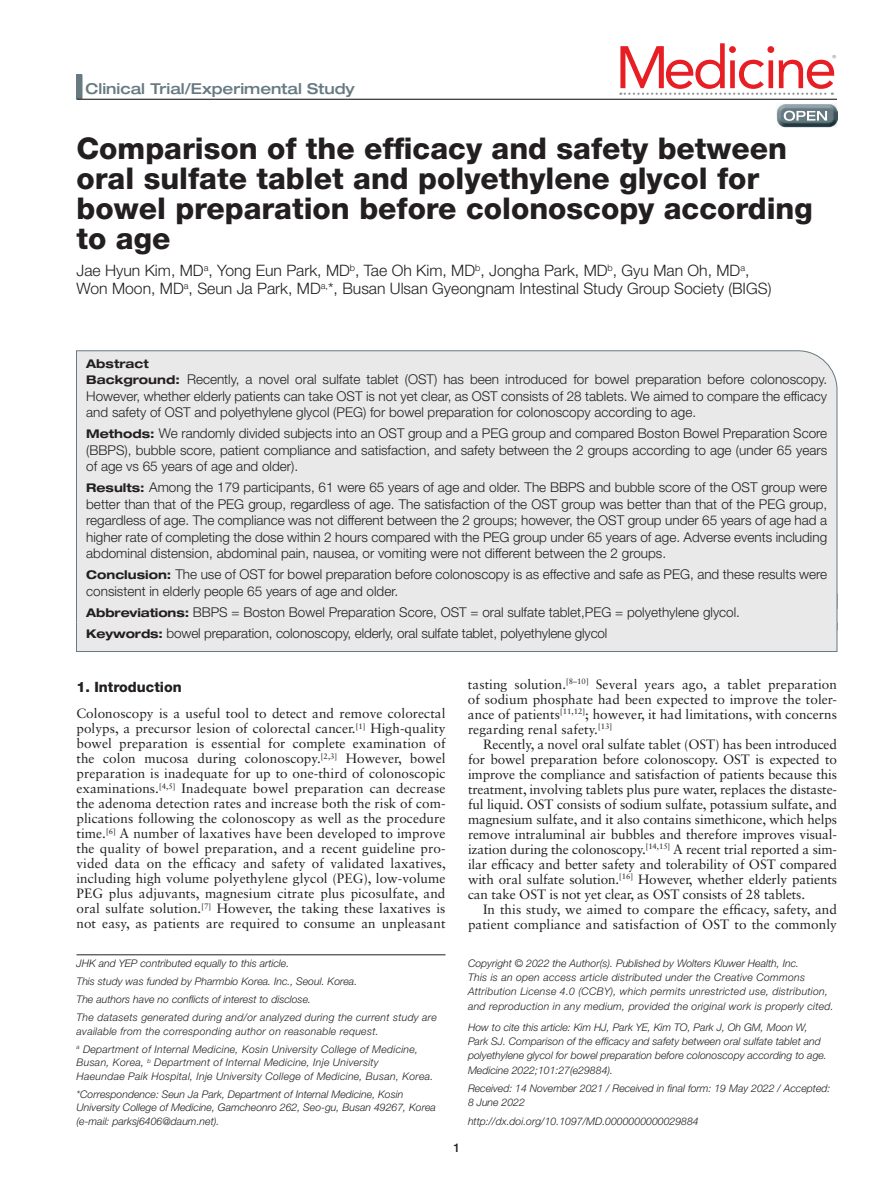
<style>
.page{position:relative;width:891px;height:1188px;background:#fff}
.page>*{position:absolute;margin:0;border:0;box-sizing:border-box;transform-origin:0 0}
.t1{font:59.4px "Avenir";letter-spacing:-.06em;color:#e71e24}
.t2{font:800 30px/30px "Helvetica Neue LT Std";color:#231f20}
.t3{font:300 15.75px/18px "Helvetica Neue LT Std";color:#231f20}
.t4{font:500 expanded 15px "Helvetica Neue LT Std";color:#667981}
.t5{font:800 14.25px "Helvetica Neue LT Std";color:#231f20}
.t6{font:13.5px/15px "Sabon LT Std";letter-spacing:.005em;color:#231f20;text-align:justify}
.t7{font:300 13.5px/16.5px "Helvetica Neue LT Std";color:#231f20;text-align:justify}
.t8{font:700 expanded 12px "Helvetica Neue LT Std";color:#231f20}
.t9{font:500 12px "Helvetica Neue LT Std";color:#231f20}
.t10{font:italic 300 10.5px/14.1px "Helvetica Neue LT Std";color:#231f20}
.t11{font:italic 300 10.5px/14.1px "Helvetica Neue LT Std";letter-spacing:.025em;color:#231f20}
.t12{font:500 10.35px "Akzidenz Grotesk BE";color:#909295}
.s1{font-weight:700;font-stretch:expanded;font-size:12px}
</style>
<div class="page">
<div style="left:76px;top:74px;width:6px;height:25px;background:#677981"></div>
<hr style="left:76px;top:99px;width:761px;height:1px;background:#231f20">
<img style="left:776px;top:104px;width:61px;height:24px">
<svg style="left:784px;top:111px;width:43px;height:10px"></svg>
<svg style="left:620px;top:93px;width:213px;height:2px"></svg>
<div style="left:76px;top:350px;width:762px;height:260px;background:#e9e9e9"></div>
<div style="left:76px;top:594px;width:761px;height:37px;background:#e9e9e9"></div>
<div style="left:76px;top:622px;width:761px;height:30px;background:#e9e9e9"></div>
<div style="left:76px;top:622px;width:761px;height:30px;border:1px solid #677981"></div>
<hr style="left:76px;top:954px;width:370px;height:1px;background:#231f20">
<p class="t4" style="left:86px;top:80px;width:271px">Clinical Trial/Experimental Study</p>
<h1 class="t1" style="left:615px;top:33px;width:223px">Medicine</h1>
<p class="t12" style="left:832px;top:52px;width:6px">®</p>
<h2 class="t2" style="left:76px;top:134px;width:738px">Comparison of the efficacy and safety between oral sulfate tablet and polyethylene glycol for bowel preparation before colonoscopy according to age</h2>
<p class="t3" style="left:76px;top:261px;width:697px">Jae Hyun Kim, MD<sup>a</sup>, Yong Eun Park, MD<sup>b</sup>, Tae Oh Kim, MD<sup>b</sup>, Jongha Park, MD<sup>b</sup>, Gyu Man Oh, MD<sup>a</sup>,<br>Won Moon, MD<sup>a</sup>, Seun Ja Park, MD<sup>a,</sup>*, Busan Ulsan Gyeongnam Intestinal Study Group Society (BIGS)</p>
<p class="t8" style="left:86px;top:356px;width:64px">Abstract</p>
<p class="t7" style="left:86px;top:371px;width:743px"><span class="s1">Background:</span> Recently, a novel oral sulfate tablet (OST) has been introduced for bowel preparation before colonoscopy.<br>However, whether elderly patients can take OST is not yet clear, as OST consists of 28 tablets. We aimed to compare the efficacy and safety of OST and polyethylene glycol (PEG) for bowel preparation for colonoscopy according to age.</p>
<p class="t7" style="left:86px;top:425px;width:743px"><span class="s1">Methods:</span> We randomly divided subjects into an OST group and a PEG group and compared Boston Bowel Preparation Score (BBPS), bubble score, patient compliance and satisfaction, and safety between the 2 groups according to age (under 65 years of age vs 65 years of age and older).</p>
<p class="t7" style="left:86px;top:479px;width:743px"><span class="s1">Results:</span> Among the 179 participants, 61 were 65 years of age and older. The BBPS and bubble score of the OST group were better than that of the PEG group, regardless of age. The satisfaction of the OST group was better than that of the PEG group, regardless of age. The compliance was not different between the 2 groups; however, the OST group under 65 years of age had a higher rate of completing the dose within 2 hours compared with the PEG group under 65 years of age. Adverse events including abdominal distension, abdominal pain, nausea, or vomiting were not different between the 2 groups.</p>
<p class="t7" style="left:86px;top:566px;width:743px"><span class="s1">Conclusion:</span> The use of OST for bowel preparation before colonoscopy is as effective and safe as PEG, and these results were consistent in elderly people 65 years of age and older.</p>
<p class="t7" style="left:86px;top:601px;width:655px;line-height:21px"><span class="s1">Abbreviations:</span> BBPS = Boston Bowel Preparation Score, OST = oral sulfate tablet,PEG = polyethylene glycol.<br><span class="s1">Keywords:</span> bowel preparation, colonoscopy, elderly, oral sulfate tablet, polyethylene glycol</p>
<p class="t5" style="left:76px;top:678px;width:107px">1. Introduction</p>
<p class="t6" style="left:76px;top:706px;width:371px">Colonoscopy is a useful tool to detect and remove colorectal polyps, a precursor lesion of colorectal cancer.<sup>[1]</sup> High-quality bowel preparation is essential for complete examination of the colon mucosa during colonoscopy.<sup>[2,3]</sup> However, bowel preparation is inadequate for up to one-third of colonoscopic examinations.<sup>[4,5]</sup> Inadequate bowel preparation can decrease the adenoma detection rates and increase both the risk of com&shy;plications following the colonoscopy as well as the procedure time.<sup>[6]</sup> A number of laxatives have been developed to improve the quality of bowel preparation, and a recent guideline pro&shy;vided data on the efficacy and safety of validated laxatives, including high volume polyethylene glycol (PEG), low-volume PEG plus adjuvants, magnesium citrate plus picosulfate, and oral sulfate solution.<sup>[7]</sup> However, the taking these laxatives is not easy, as patients are required to consume an unpleasant</p>
<p class="t6" style="left:468px;top:677px;width:371px">tasting solution.<sup>[8–10]</sup> Several years ago, a tablet preparation of sodium phosphate had been expected to improve the toler&shy;ance of patients<sup>[11,12]</sup>; however, it had limitations, with concerns regarding renal safety.<sup>[13]</sup></p>
<p class="t6" style="left:468px;top:737px;width:371px;text-indent:15px">Recently, a novel oral sulfate tablet (OST) has been introduced for bowel preparation before colonoscopy. OST is expected to improve the compliance and satisfaction of patients because this treatment, involving tablets plus pure water, replaces the distaste&shy;ful liquid. OST consists of sodium sulfate, potassium sulfate, and magnesium sulfate, and it also contains simethicone, which helps remove intraluminal air bubbles and therefore improves visual&shy;ization during the colonoscopy.<sup>[14,15]</sup> A recent trial reported a sim&shy;ilar efficacy and better safety and tolerability of OST compared with oral sulfate solution.<sup>[16]</sup> However, whether elderly patients can take OST is not yet clear, as OST consists of 28 tablets.</p>
<p class="t6" style="left:468px;top:902px;width:370px;text-align:right">In this study, we aimed to compare the efficacy, safety, and patient compliance and satisfaction of OST to the commonly</p>
<p class="t10" style="left:76px;top:954px;width:362px;line-height:18px">JHK and YEP contributed equally to this article.<br>This study was funded by Pharmbio Korea. Inc., Seoul. Korea.<br>The authors have no conflicts of interest to disclose.<br>The datasets generated during and/or analyzed during the current study are</p>
<p class="t11" style="left:76px;top:1022px;width:343px;line-height:18px">available from the corresponding author on reasonable request.<br><sup>a</sup> Department of Internal Medicine, Kosin University College of Medicine,</p>
<p class="t11" style="left:77px;top:1056px;width:359px;line-height:13.5px">Busan, Korea, <sup>b</sup> Department of Internal Medicine, Inje University<br>Haeundae Paik Hospital, Inje University College of Medicine, Busan, Korea.</p>
<p class="t10" style="left:77px;top:1087px;width:361px;line-height:13.5px">*Correspondence: Seun Ja Park, Department of Internal Medicine, Kosin<br>University College of Medicine, Gamcheonro 262, Seo-gu, Busan 49267, Korea (e-mail: parksj6406@daum.net).</p>
<p class="t9" style="left:453px;top:1140px;width:8px">1</p>
<p class="t11" style="left:468px;top:956px;width:367px">Copyright © 2022 the Author(s). Published by Wolters Kluwer Health, Inc.<br>This is an open access article distributed under the Creative Commons Attribution License 4.0 (CCBY), which permits unrestricted use, distribution, and reproduction in any medium, provided the original work is properly cited.</p>
<p class="t10" style="left:468px;top:1020px;width:360px">How to cite this article: Kim HJ, Park YE, Kim TO, Park J, Oh GM, Moon W, Park SJ. Comparison of the efficacy and safety between oral sulfate tablet and polyethylene glycol for bowel preparation before colonoscopy according to age.<br>Medicine 2022;101:27(e29884).</p>
<p class="t10" style="left:468px;top:1081px;width:364px">Received: 14 November 2021 / Received in final form: 19 May 2022 / Accepted:<br>8 June 2022</p>
<p class="t10" style="left:468px;top:1114px;width:232px">http://dx.doi.org/10.1097/MD.0000000000029884</p>
</div>
